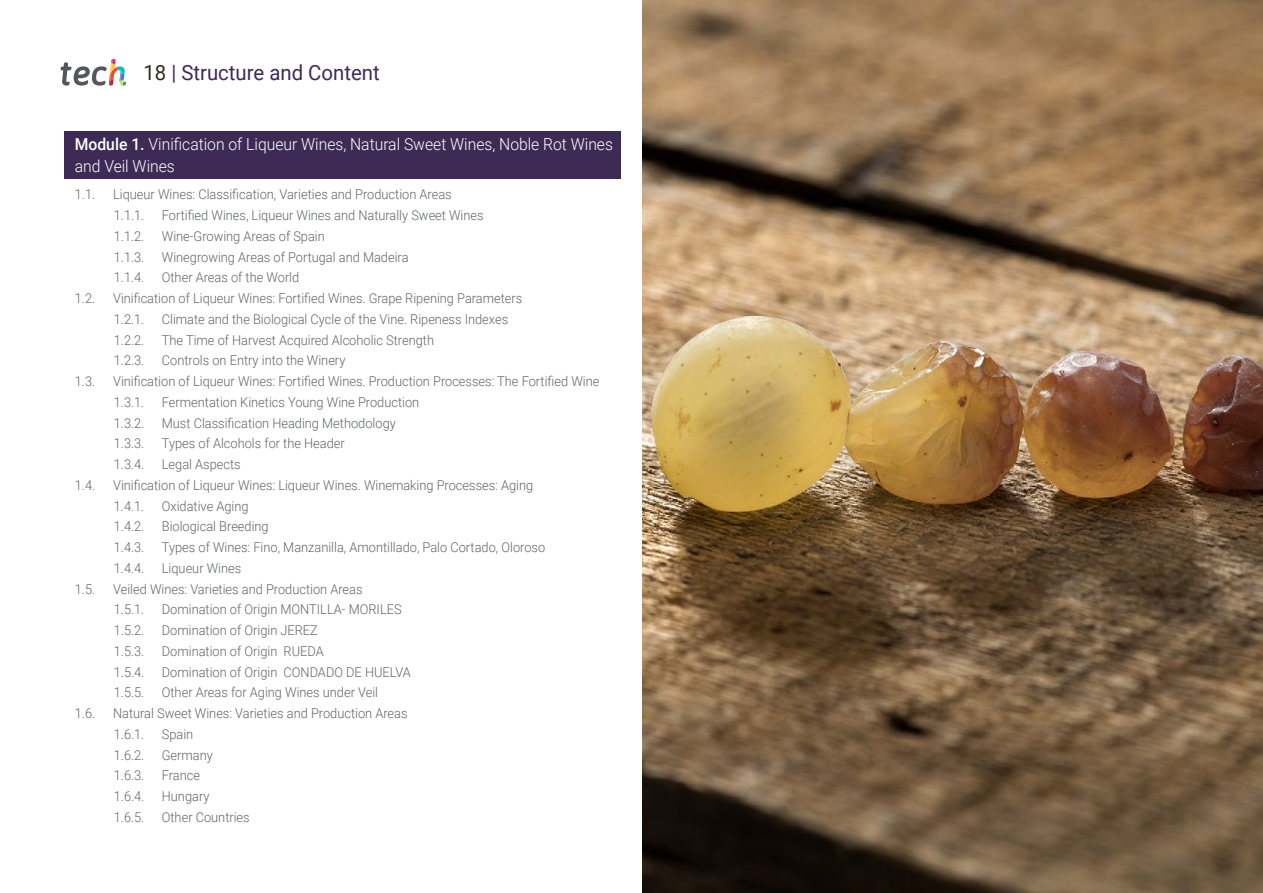
<style>
.page{position:relative;width:1263px;height:893px;background:#fff}
.page>*{position:absolute;margin:0;border:0;box-sizing:border-box;transform-origin:0 0}
.t1{font:21px "Roboto";color:#3d2b56}
.t2{font:300 16.5px/22.5px "Roboto";color:#fff;scale:.95 1}
.t3{font:300 13.5px/20.7px "Roboto";color:#61646a;scale:.95 1}
.s1{color:#312e20}
.s2{font-weight:500}
</style>
<div class="page">
<div style="left:64px;top:131px;width:557px;height:47px;background:#3d2b56"></div>
<svg style="left:61px;top:59px;width:65px;height:27px"></svg>
<img style="left:642px;top:0;width:621px;height:893px">
<h1 class="t1" style="left:144px;top:57px;width:238px"><span class="s1">18</span> | Structure and Content</h1>
<p class="t2" style="left:75px;top:132px;width:568px"><span class="s2">Module 1.</span> Vinification of Liqueur Wines, Natural Sweet Wines, Noble Rot Wines and Veil Wines</p>
<p class="t3" style="left:75px;top:184px;width:23px">1.1.</p>
<p class="t3" style="left:113px;top:184px;width:358px">Liqueur Wines: Classification, Varieties and Production Areas<br>1.1.1.</p>
<p class="t3" style="left:162px;top:204px;width:340px">Fortified Wines, Liqueur Wines and Naturally Sweet Wines</p>
<p class="t3" style="left:114px;top:225px;width:34px">1.1.2.</p>
<p class="t3" style="left:162px;top:225px;width:173px">Wine-Growing Areas of Spain</p>
<p class="t3" style="left:114px;top:246px;width:34px">1.1.3.</p>
<p class="t3" style="left:162px;top:246px;width:261px">Winegrowing Areas of Portugal and Madeira</p>
<p class="t3" style="left:114px;top:267px;width:34px">1.1.4.</p>
<p class="t3" style="left:162px;top:267px;width:146px">Other Areas of the World</p>
<p class="t3" style="left:75px;top:287px;width:23px">1.2.</p>
<p class="t3" style="left:113px;top:287px;width:432px">Vinification of Liqueur Wines: Fortified Wines. Grape Ripening Parameters<br>1.2.1.</p>
<p class="t3" style="left:162px;top:308px;width:366px">Climate and the Biological Cycle of the Vine. Ripeness Indexes</p>
<p class="t3" style="left:114px;top:329px;width:34px">1.2.2.</p>
<p class="t3" style="left:162px;top:329px;width:288px">The Time of Harvest Acquired Alcoholic Strength</p>
<p class="t3" style="left:114px;top:350px;width:34px">1.2.3.</p>
<p class="t3" style="left:162px;top:350px;width:195px">Controls on Entry into the Winery</p>
<p class="t3" style="left:75px;top:370px;width:23px">1.3.</p>
<p class="t3" style="left:113px;top:370px;width:513px">Vinification of Liqueur Wines: Fortified Wines. Production Processes: The Fortified Wine<br>1.3.1.</p>
<p class="t3" style="left:162px;top:391px;width:272px">Fermentation Kinetics Young Wine Production</p>
<p class="t3" style="left:114px;top:412px;width:34px">1.3.2.</p>
<p class="t3" style="left:162px;top:412px;width:248px">Must Classification Heading Methodology</p>
<p class="t3" style="left:114px;top:433px;width:34px">1.3.3.</p>
<p class="t3" style="left:162px;top:433px;width:194px">Types of Alcohols for the Header</p>
<p class="t3" style="left:114px;top:453px;width:34px">1.3.4.</p>
<p class="t3" style="left:162px;top:453px;width:84px">Legal Aspects</p>
<p class="t3" style="left:75px;top:474px;width:23px">1.4.</p>
<p class="t3" style="left:113px;top:474px;width:444px">Vinification of Liqueur Wines: Liqueur Wines. Winemaking Processes: Aging<br>1.4.1.</p>
<p class="t3" style="left:162px;top:495px;width:93px">Oxidative Aging</p>
<p class="t3" style="left:114px;top:516px;width:34px">1.4.2.</p>
<p class="t3" style="left:162px;top:516px;width:114px">Biological Breeding</p>
<p class="t3" style="left:114px;top:536px;width:34px">1.4.3.</p>
<p class="t3" style="left:162px;top:536px;width:405px">Types of Wines: Fino, Manzanilla, Amontillado, Palo Cortado, Oloroso</p>
<p class="t3" style="left:114px;top:557px;width:34px">1.4.4.</p>
<p class="t3" style="left:162px;top:557px;width:85px">Liqueur Wines</p>
<p class="t3" style="left:75px;top:578px;width:23px">1.5.</p>
<p class="t3" style="left:113px;top:578px;width:264px">Veiled Wines: Varieties and Production Areas<br>1.5.1.</p>
<p class="t3" style="left:162px;top:599px;width:254px">Domination of Origin MONTILLA- MORILES</p>
<p class="t3" style="left:114px;top:619px;width:34px">1.5.2.</p>
<p class="t3" style="left:162px;top:619px;width:166px">Domination of Origin JEREZ</p>
<p class="t3" style="left:114px;top:640px;width:34px">1.5.3.</p>
<p class="t3" style="left:162px;top:640px;width:172px">Domination of Origin RUEDA</p>
<p class="t3" style="left:114px;top:661px;width:34px">1.5.4.</p>
<p class="t3" style="left:162px;top:661px;width:264px">Domination of Origin CONDADO DE HUELVA</p>
<p class="t3" style="left:114px;top:682px;width:34px">1.5.5.</p>
<p class="t3" style="left:162px;top:682px;width:229px">Other Areas for Aging Wines under Veil</p>
<p class="t3" style="left:75px;top:702px;width:23px">1.6.</p>
<p class="t3" style="left:113px;top:702px;width:311px">Natural Sweet Wines: Varieties and Production Areas<br>1.6.1.</p>
<p class="t3" style="left:162px;top:723px;width:35px">Spain</p>
<p class="t3" style="left:114px;top:744px;width:34px">1.6.2.</p>
<p class="t3" style="left:162px;top:744px;width:55px">Germany</p>
<p class="t3" style="left:114px;top:765px;width:34px">1.6.3.</p>
<p class="t3" style="left:162px;top:765px;width:42px">France</p>
<p class="t3" style="left:114px;top:785px;width:34px">1.6.4.</p>
<p class="t3" style="left:162px;top:785px;width:52px">Hungary</p>
<p class="t3" style="left:114px;top:806px;width:34px">1.6.5.</p>
<p class="t3" style="left:162px;top:806px;width:94px">Other Countries</p>
</div>
